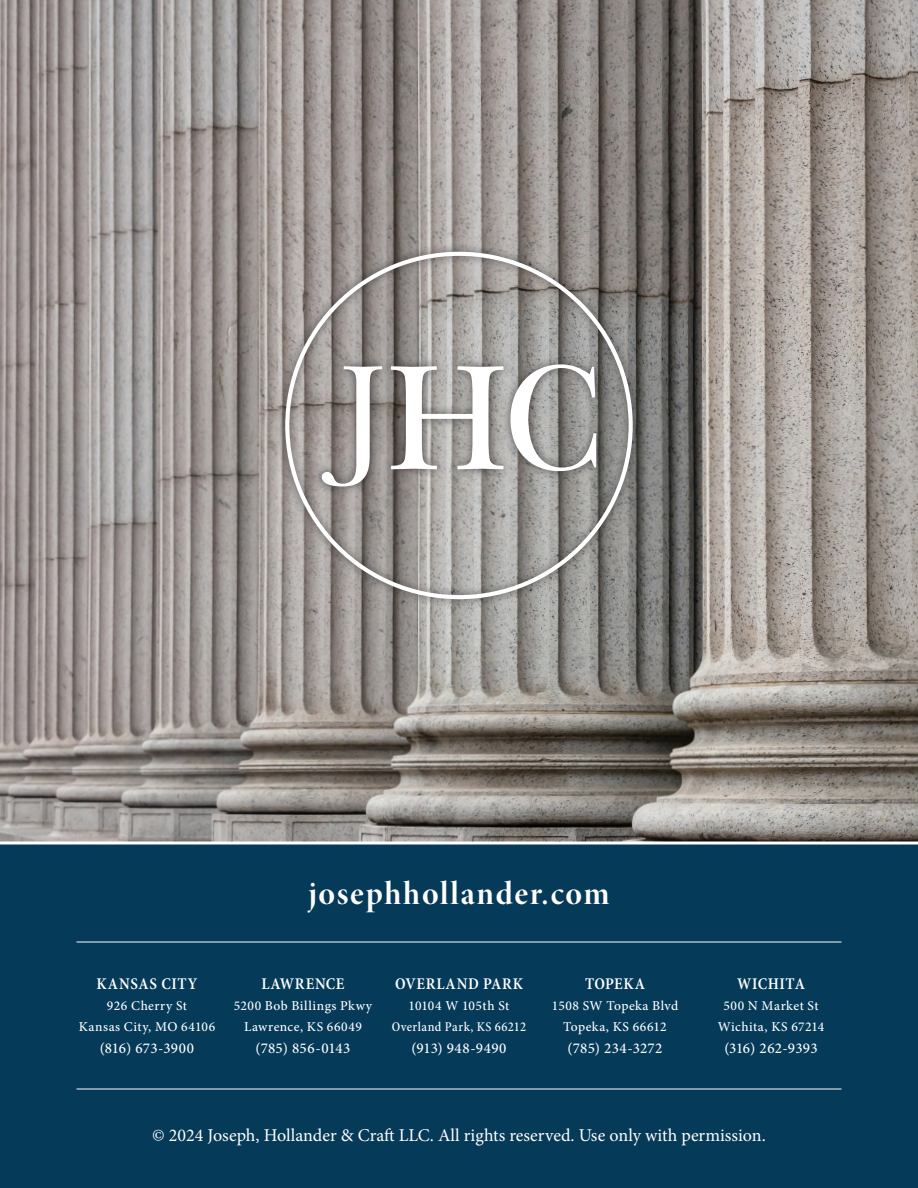
<style>
.page{position:relative;width:918px;height:1188px;background:#fff}
.page>*{position:absolute;margin:0;border:0;box-sizing:border-box;transform-origin:0 0}
.t1{font:33px "Minion Pro Bold Disp";letter-spacing:.05em;color:#fff}
.t2{font:18px "Minion Pro";color:#fff}
.t3{font:600 condensed 16.5px "Minion Pro";letter-spacing:.04em;color:#fff}
.t4{font:500 15px "Minion Pro";letter-spacing:.015em;color:#fff}
.t5{font:500 15px "Minion Pro";letter-spacing:.035em;color:#fff}
.t6{font:500 13.5px/20.5px "Minion Pro";letter-spacing:.035em;color:#fff;text-align:center}
.t7{font:500 condensed 13.5px "Minion Pro";letter-spacing:.025em;color:#fff}
</style>
<div class="page">
<img style="left:0;top:0;width:918px;height:842px">
<div style="left:0;top:843px;width:918px;height:345px;background:#063a59"></div>
<div style="left:276px;top:242px;width:367px;height:367px;background:#231f20;opacity:.75"></div>
<svg style="left:285px;top:252px;width:348px;height:347px;background:#9b9795"></svg>
<svg style="left:322px;top:366px;width:60px;height:120px"></svg>
<svg style="left:391px;top:366px;width:112px;height:103px"></svg>
<svg style="left:510px;top:364px;width:86px;height:107px"></svg>
<hr style="left:0;top:842px;width:918px;height:2px;background:#fff">
<hr style="left:76px;top:1089px;width:766px;height:1px;background:#fff">
<hr style="left:76px;top:942px;width:766px;height:1px;background:#fff">
<h1 class="t1" style="left:308px;top:872px;width:303px">josephhollander.com</h1>
<p class="t3" style="left:97px;top:973px;width:102px">KANSAS CITY</p>
<p class="t6" style="left:79px;top:995px;width:138px">926 Cherry St<br>Kansas City, MO 64106</p>
<p class="t4" style="left:100px;top:1038px;width:96px">(816) 673-3900</p>
<p class="t3" style="left:261px;top:973px;width:85px">LAWRENCE</p>
<p class="t6" style="left:234px;top:995px;width:140px">5200 Bob Billings Pkwy<br>Lawrence, KS 66049</p>
<p class="t4" style="left:256px;top:1038px;width:96px">(785) 856-0143</p>
<p class="t3" style="left:395px;top:973px;width:129px">OVERLAND PARK</p>
<p class="t6" style="left:409px;top:995px;width:102px">10104 W 105th St</p>
<p class="t7" style="left:392px;top:1017px;width:136px">Overland Park, KS 66212</p>
<p class="t5" style="left:411px;top:1038px;width:97px">(913) 948-9490</p>
<p class="t3" style="left:585px;top:973px;width:61px">TOPEKA</p>
<p class="t6" style="left:552px;top:995px;width:128px">1508 SW Topeka Blvd<br>Topeka, KS 66612</p>
<p class="t4" style="left:568px;top:1038px;width:96px">(785) 234-3272</p>
<p class="t3" style="left:737px;top:973px;width:69px">WICHITA</p>
<p class="t6" style="left:718px;top:995px;width:108px">500 N Market St<br>Wichita, KS 67214</p>
<p class="t4" style="left:724px;top:1038px;width:95px">(316) 262-9393</p>
<h2 class="t2" style="left:152px;top:1123px;width:615px">© 2024 Joseph, Hollander &amp; Craft LLC. All rights reserved. Use only with permission.</h2>
</div>
